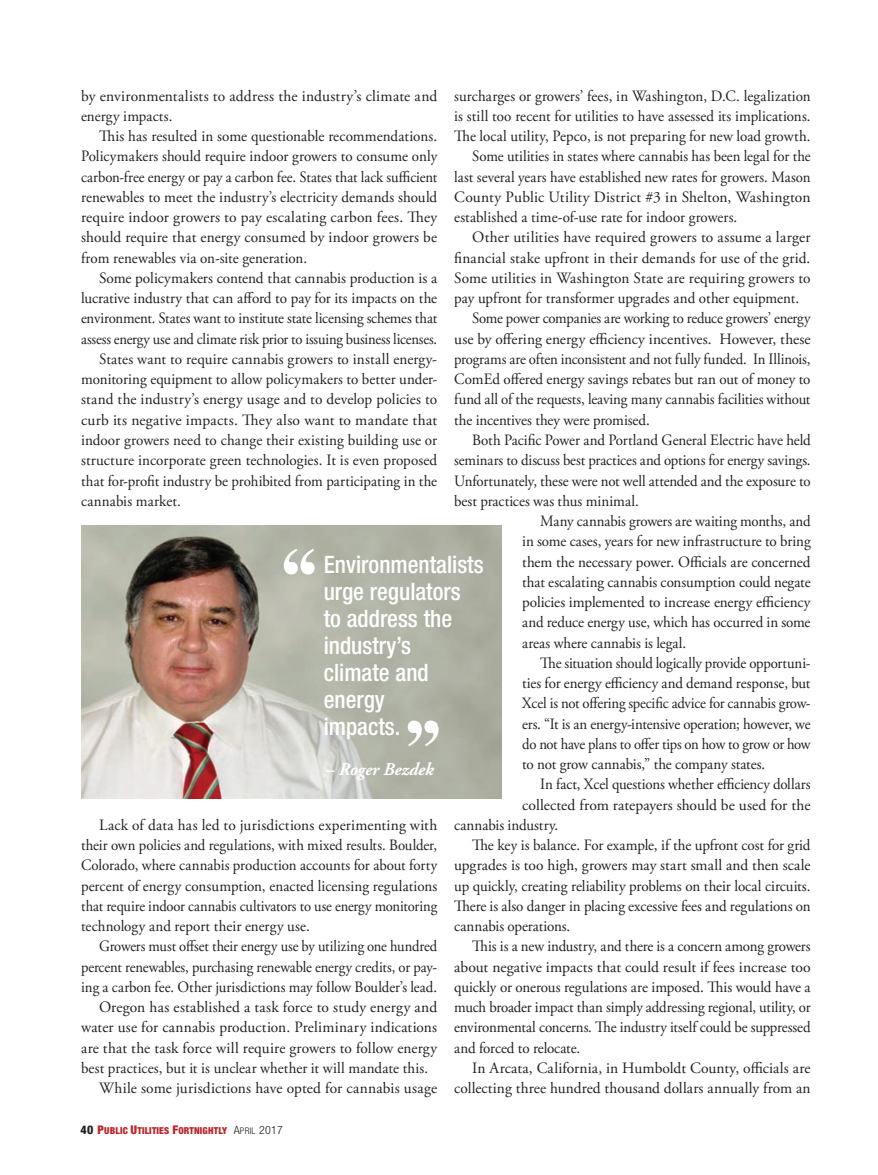
<style>
.page{position:relative;width:878px;height:1175px;background:#fff}
.page>*{position:absolute;margin:0;border:0;box-sizing:border-box;transform-origin:0 0}
.t1{font:700 76.5px "Times";color:#fff}
.t2{font:500 condensed 24px/27px "Helvetica Neue";color:#fff}
.t3{font:italic 700 18px "Adobe Garamond Pro";color:#fff}
.t4{font:15.75px/20.2px "Adobe Garamond Pro";color:#231f20}
.t5{font:15.75px "Adobe Garamond Pro";color:#231f20;scale:.95 1}
.t6{font:15.75px "Adobe Garamond Pro";color:#231f20;scale:.94 1}
.t7{font:15.75px/20.2px "Adobe Garamond Pro";color:#231f20;text-align:justify;scale:.96 1}
.t8{font:15.75px "Adobe Garamond Pro";color:#231f20;scale:.93 1}
.t9{font:15.75px "Adobe Garamond Pro";color:#231f20;scale:.92 1}
.t10{font:15.75px "Adobe Garamond Pro";letter-spacing:-.02em;color:#231f20;scale:.93 1}
.t11{font:15.75px "Adobe Garamond Pro";letter-spacing:-.025em;color:#231f20;scale:.93 1}
.t12{font:900 condensed 9.6px "Helvetica Neue";letter-spacing:.02em;color:#bc272d}
.s1{font-weight:800;font-size:12px;color:#231f20}
.s2{font-size:12px}
.s3{font-weight:300;font-size:11.4px;color:#231f20}
.s4{font-weight:300;font-size:9.15px;color:#231f20}
</style>
<div class="page">
<img style="left:81px;top:525px;width:421px;height:273px">
<p class="t4" style="left:81px;top:87px;width:358px">by environmentalists to address the industry’s climate and energy impacts.</p>
<p class="t7" style="left:81px;top:127px;width:373px;text-indent:18px">This has resulted in some questionable recommendations.<br>Policymakers should require indoor growers to consume only carbon-free energy or pay a carbon fee. States that lack sufficient renewables to meet the industry’s electricity demands should require indoor growers to pay escalating carbon fees. They should require that energy consumed by indoor growers be from renewables via on-site generation.</p>
<p class="t4" style="left:99px;top:269px;width:339px">Some policymakers contend that cannabis production is a</p>
<p class="t7" style="left:81px;top:289px;width:372px">lucrative industry that can afford to pay for its impacts on the</p>
<p class="t6" style="left:81px;top:312px;width:380px">environment. States want to institute state licensing schemes that</p>
<p class="t8" style="left:81px;top:332px;width:384px">assess energy use and climate risk prior to issuing business licenses.</p>
<p class="t7" style="left:99px;top:350px;width:353px">States want to require cannabis growers to install energy-</p>
<p class="t5" style="left:81px;top:373px;width:376px">monitoring equipment to allow policymakers to better under-</p>
<p class="t4" style="left:81px;top:391px;width:358px">stand the industry’s energy usage and to develop policies to</p>
<p class="t4" style="left:81px;top:411px;width:357px">curb its negative impacts. They also want to mandate that</p>
<p class="t7" style="left:81px;top:431px;width:372px">indoor growers need to change their existing building use or</p>
<p class="t7" style="left:81px;top:451px;width:372px">structure incorporate green technologies. It is even proposed</p>
<p class="t6" style="left:81px;top:474px;width:380px">that for-profit industry be prohibited from participating in the</p>
<p class="t5" style="left:81px;top:494px;width:107px">cannabis market.</p>
<p class="t5" style="left:454px;top:89px;width:377px">surcharges or growers’ fees, in Washington, D.C. legalization</p>
<p class="t5" style="left:454px;top:109px;width:377px">is still too recent for utilities to have assessed its implications.</p>
<p class="t5" style="left:454px;top:130px;width:376px">The local utility, Pepco, is not preparing for new load growth.</p>
<p class="t6" style="left:472px;top:150px;width:361px">Some utilities in states where cannabis has been legal for the</p>
<p class="t6" style="left:454px;top:170px;width:381px">last several years have established new rates for growers. Mason</p>
<p class="t4" style="left:454px;top:188px;width:358px">County Public Utility District #3 in Shelton, Washington</p>
<p class="t5" style="left:454px;top:211px;width:299px">established a time-of-use rate for indoor growers.</p>
<p class="t4" style="left:472px;top:229px;width:340px">Other utilities have required growers to assume a larger</p>
<p class="t4" style="left:454px;top:249px;width:358px">financial stake upfront in their demands for use of the grid.</p>
<p class="t4" style="left:454px;top:269px;width:358px">Some utilities in Washington State are requiring growers to</p>
<p class="t5" style="left:454px;top:292px;width:364px">pay upfront for transformer upgrades and other equipment.</p>
<p class="t10" style="left:472px;top:312px;width:365px">Some power companies are working to reduce growers’ energy</p>
<p class="t4" style="left:454px;top:330px;width:358px">use by offering energy efficiency incentives. However, these</p>
<p class="t8" style="left:454px;top:352px;width:384px">programs are often inconsistent and not fully funded. In Illinois,</p>
<p class="t5" style="left:454px;top:373px;width:376px">ComEd offered energy savings rebates but ran out of money to</p>
<p class="t6" style="left:454px;top:393px;width:380px">fund all of the requests, leaving many cannabis facilities without</p>
<p class="t5" style="left:454px;top:413px;width:207px">the incentives they were promised.</p>
<p class="t5" style="left:472px;top:433px;width:358px">Both Pacific Power and Portland General Electric have held</p>
<p class="t6" style="left:454px;top:454px;width:381px">seminars to discuss best practices and options for energy savings.</p>
<p class="t6" style="left:454px;top:474px;width:380px">Unfortunately, these were not well attended and the exposure to</p>
<p class="t5" style="left:454px;top:494px;width:196px">best practices was thus minimal.</p>
<p class="t6" style="left:540px;top:514px;width:289px">Many cannabis growers are waiting months, and</p>
<p class="t5" style="left:522px;top:535px;width:305px">in some cases, years for new infrastructure to bring</p>
<p class="t7" style="left:522px;top:553px;width:302px">them the necessary power. Officials are concerned</p>
<p class="t5" style="left:522px;top:575px;width:305px">that escalating cannabis consumption could negate</p>
<p class="t7" style="left:522px;top:593px;width:302px">policies implemented to increase energy efficiency</p>
<p class="t5" style="left:522px;top:616px;width:305px">and reduce energy use, which has occurred in some</p>
<p class="t5" style="left:522px;top:636px;width:174px">areas where cannabis is legal.</p>
<p class="t6" style="left:540px;top:656px;width:289px">The situation should logically provide opportuni-</p>
<p class="t5" style="left:522px;top:676px;width:305px">ties for energy efficiency and demand response, but</p>
<p class="t8" style="left:522px;top:697px;width:311px">Xcel is not offering specific advice for cannabis grow-</p>
<p class="t6" style="left:522px;top:717px;width:308px">ers. “It is an energy-intensive operation; however, we</p>
<p class="t11" style="left:522px;top:737px;width:311px">do not have plans to offer tips on how to grow or how</p>
<p class="t5" style="left:522px;top:757px;width:257px">to not grow cannabis,” the company states.</p>
<p class="t5" style="left:540px;top:778px;width:286px">In fact, Xcel questions whether efficiency dollars</p>
<p class="t4" style="left:522px;top:796px;width:290px">collected from ratepayers should be used for the</p>
<p class="t5" style="left:454px;top:818px;width:111px">cannabis industry.</p>
<p class="t5" style="left:472px;top:838px;width:357px">The key is balance. For example, if the upfront cost for grid</p>
<p class="t4" style="left:454px;top:856px;width:358px">upgrades is too high, growers may start small and then scale</p>
<p class="t5" style="left:454px;top:879px;width:376px">up quickly, creating reliability problems on their local circuits.</p>
<p class="t5" style="left:454px;top:899px;width:377px">There is also danger in placing excessive fees and regulations on</p>
<p class="t5" style="left:454px;top:919px;width:124px">cannabis operations.</p>
<p class="t6" style="left:472px;top:940px;width:361px">This is a new industry, and there is a concern among growers</p>
<p class="t4" style="left:454px;top:958px;width:358px">about negative impacts that could result if fees increase too</p>
<p class="t5" style="left:454px;top:980px;width:376px">quickly or onerous regulations are imposed. This would have a</p>
<p class="t6" style="left:454px;top:1000px;width:381px">much broader impact than simply addressing regional, utility, or</p>
<p class="t6" style="left:454px;top:1021px;width:380px">environmental concerns. The industry itself could be suppressed</p>
<p class="t5" style="left:454px;top:1041px;width:134px">and forced to relocate.</p>
<p class="t4" style="left:472px;top:1059px;width:340px">In Arcata, California, in Humboldt County, officials are</p>
<p class="t4" style="left:454px;top:1079px;width:358px">collecting three hundred thousand dollars annually from an</p>
<h1 class="t1" style="left:278px;top:544px;width:44px">‘‘</h1>
<h2 class="t2" style="left:324px;top:553px;width:161px">Environmentalists urge regulators to address the industry’s<br>climate and energy<br>impacts.</h2>
<p class="t3" style="left:326px;top:762px;width:110px">– Roger Bezdek</p>
<h1 class="t1" style="left:401px;top:716px;width:44px">’’</h1>
<p class="t4" style="left:81px;top:816px;width:358px;text-align:justify;text-indent:18px">Lack of data has led to jurisdictions experimenting with their own policies and regulations, with mixed results. Boulder, Colorado, where cannabis production accounts for about forty percent of energy consumption, enacted licensing regulations that require indoor cannabis cultivators to use energy monitoring technology and report their energy use.</p>
<p class="t9" style="left:99px;top:940px;width:369px">Growers must offset their energy use by utilizing one hundred</p>
<p class="t8" style="left:81px;top:960px;width:384px">percent renewables, purchasing renewable energy credits, or pay-</p>
<p class="t6" style="left:81px;top:980px;width:380px">ing a carbon fee. Other jurisdictions may follow Boulder’s lead.</p>
<p class="t4" style="left:99px;top:998px;width:339px">Oregon has established a task force to study energy and</p>
<p class="t4" style="left:81px;top:1018px;width:357px">water use for cannabis production. Preliminary indications</p>
<p class="t4" style="left:81px;top:1039px;width:357px">are that the task force will require growers to follow energy</p>
<p class="t5" style="left:81px;top:1061px;width:367px">best practices, but it is unclear whether it will mandate this.</p>
<p class="t4" style="left:99px;top:1079px;width:339px">While some jurisdictions have opted for cannabis usage</p>
<p class="t12" style="left:81px;top:1126px;width:204px"><span class="s1">40</span> <span class="s2">P</span>UBLIC <span class="s2">U</span>TILITIES <span class="s2">F</span>ORTNIGHTLY <span class="s3">A</span><span class="s4">PRIL</span> <span class="s3">2017</span></p>
</div>
